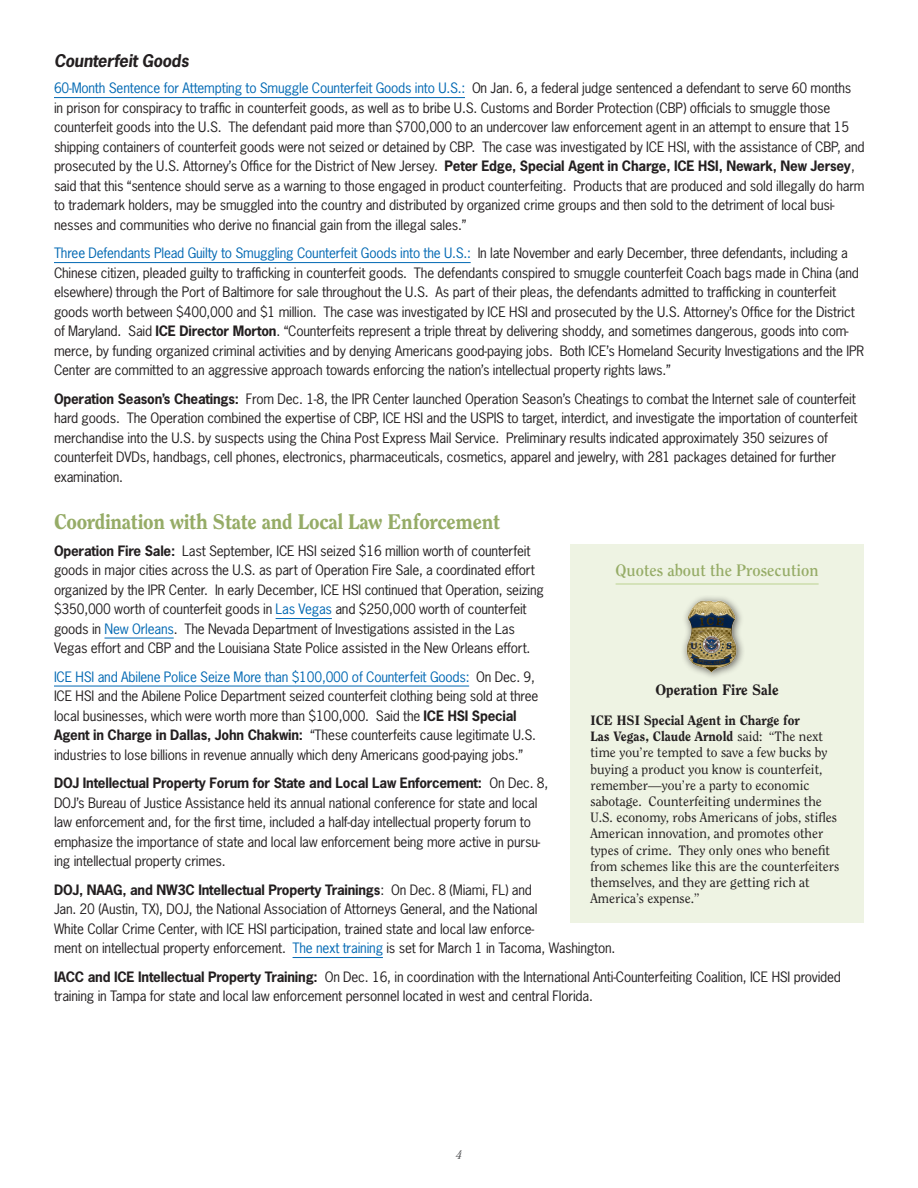
<style>
.page{position:relative;width:918px;height:1188px;background:#fff}
.page>*{position:absolute;margin:0;border:0;box-sizing:border-box;transform-origin:0 0}
.sub_green{font:800 21px "Clearface Std";letter-spacing:-.015em;color:#96ac67}
.Paragraph_Style_1{font:700 16.5px "Clearface Std";color:#96ac67}
.subhead{font:italic 700 16.5px "News Gothic Std";letter-spacing:-.015em;color:#231f20}
.sidebar{font:800 15px "Clearface Std";color:#231f20}
.Text{font:13.5px/19.5px "News Gothic Std";letter-spacing:-.015em;color:#231f20}
.sidebar-2{font:13.5px/16.2px "Clearface Std";color:#231f20}
.t1{font:italic 12px "Clearface Std";color:#57585a}
.s1{color:#0168b3}
.s2{font-weight:700}
.s3{font-weight:800}
</style>
<div class="page">
<hr style="left:54px;top:97px;width:411px;height:1px;background:#0168b3">
<hr style="left:54px;top:262px;width:417px;height:1px;background:#0168b3">
<hr style="left:276px;top:618px;width:56px;height:1px;background:#0168b3">
<hr style="left:104px;top:638px;width:70px;height:1px;background:#0168b3">
<hr style="left:54px;top:686px;width:415px;height:1px;background:#0168b3">
<hr style="left:293px;top:957px;width:90px;height:1px;background:#0168b3">
<div style="left:570px;top:544px;width:294px;height:379px;background:#eef3e3"></div>
<hr style="left:616px;top:583px;width:203px;height:2px;background:#ccddac">
<div style="left:680px;top:594px;width:66px;height:86px;background:#231f20;opacity:.75"></div>
<img style="left:686px;top:600px;width:52px;height:73px">
<p class="subhead" style="left:54px;top:50px;width:136px">Counterfeit Goods</p>
<p class="Text" style="left:54px;top:78px;width:812px"><span class="s1">60-Month Sentence for Attempting to Smuggle Counterfeit Goods into U.S.:</span> On Jan. 6, a federal judge sentenced a defendant to serve 60 months<br>in prison for conspiracy to traffic in counterfeit goods, as well as to bribe U.S. Customs and Border Protection (CBP) officials to smuggle those counterfeit goods into the U.S. The defendant paid more than $700,000 to an undercover law enforcement agent in an attempt to ensure that 15 shipping containers of counterfeit goods were not seized or detained by CBP. The case was investigated by ICE HSI, with the assistance of CBP, and prosecuted by the U.S. Attorney’s Office for the District of New Jersey. <span class="s2">Peter Edge, Special Agent in Charge, ICE HSI, Newark, New Jersey</span>, said that this “sentence should serve as a warning to those engaged in product counterfeiting. Products that are produced and sold illegally do harm to trademark holders, may be smuggled into the country and distributed by organized crime groups and then sold to the detriment of local busi&shy;nesses and communities who derive no financial gain from the illegal sales.”</p>
<p class="Text" style="left:54px;top:243px;width:812px"><span class="s1">Three Defendants Plead Guilty to Smuggling Counterfeit Goods into the U.S.:</span> In late November and early December, three defendants, including a Chinese citizen, pleaded guilty to trafficking in counterfeit goods. The defendants conspired to smuggle counterfeit Coach bags made in China (and elsewhere) through the Port of Baltimore for sale throughout the U.S. As part of their pleas, the defendants admitted to trafficking in counterfeit goods worth between $400,000 and $1 million. The case was investigated by ICE HSI and prosecuted by the U.S. Attorney’s Office for the District of Maryland. Said <span class="s2">ICE Director Morton</span>. “Counterfeits represent a triple threat by delivering shoddy, and sometimes dangerous, goods into com&shy;merce, by funding organized criminal activities and by denying Americans good-paying jobs. Both ICE’s Homeland Security Investigations and the IPR Center are committed to an aggressive approach towards enforcing the nation’s intellectual property rights laws.”</p>
<p class="Text" style="left:54px;top:389px;width:805px"><span class="s2">Operation Season’s Cheatings:</span> From Dec. 1-8, the IPR Center launched Operation Season’s Cheatings to combat the Internet sale of counterfeit hard goods. The Operation combined the expertise of CBP, ICE HSI and the USPIS to target, interdict, and investigate the importation of counterfeit merchandise into the U.S. by suspects using the China Post Express Mail Service. Preliminary results indicated approximately 350 seizures of counterfeit DVDs, handbags, cell phones, electronics, pharmaceuticals, cosmetics, apparel and jewelry, with 281 packages detained for further examination.</p>
<p class="sub_green" style="left:54px;top:509px;width:448px">Coordination with State and Local Law Enforcement</p>
<p class="Text" style="left:54px;top:541px;width:492px"><span class="s2">Operation Fire Sale:</span> Last September, ICE HSI seized $16 million worth of counterfeit goods in major cities across the U.S. as part of Operation Fire Sale, a coordinated effort organized by the IPR Center. In early December, ICE HSI continued that Operation, seizing $350,000 worth of counterfeit goods in <span class="s1">Las Vegas</span> and $250,000 worth of counterfeit goods in <span class="s1">New Orleans</span>. The Nevada Department of Investigations assisted in the Las Vegas effort and CBP and the Louisiana State Police assisted in the New Orleans effort.</p>
<p class="Text" style="left:54px;top:667px;width:486px"><span class="s1">ICE HSI and Abilene Police Seize More than $100,000 of Counterfeit Goods:</span> On Dec. 9, ICE HSI and the Abilene Police Department seized counterfeit clothing being sold at three local businesses, which were worth more than $100,000. Said the <span class="s2">ICE HSI Special Agent in Charge in Dallas, John Chakwin:</span> “These counterfeits cause legitimate U.S. industries to lose billions in revenue annually which deny Americans good-paying jobs.”</p>
<p class="Text" style="left:54px;top:773px;width:496px"><span class="s2">DOJ Intellectual Property Forum for State and Local Law Enforcement:</span> On Dec. 8, DOJ’s Bureau of Justice Assistance held its annual national conference for state and local law enforcement and, for the first time, included a half-day intellectual property forum to emphasize the importance of state and local law enforcement being more active in pursu&shy;ing intellectual property crimes.</p>
<p class="Text" style="left:54px;top:880px;width:563px"><span class="s2">DOJ, NAAG, and NW3C Intellectual Property Trainings</span>: On Dec. 8 (Miami, FL) and<br>Jan. 20 (Austin, TX), DOJ, the National Association of Attorneys General, and the National<br>White Collar Crime Center, with ICE HSI participation, trained state and local law enforce-<br>ment on intellectual property enforcement. <span class="s1">The next training</span> is set for March 1 in Tacoma, Washington.</p>
<p class="Text" style="left:54px;top:967px;width:789px"><span class="s2">IACC and ICE Intellectual Property Training:</span> On Dec. 16, in coordination with the International Anti-Counterfeiting Coalition, ICE HSI provided training in Tampa for state and local law enforcement personnel located in west and central Florida.</p>
<p class="Paragraph_Style_1" style="left:616px;top:561px;width:205px">Quotes about the Prosecution</p>
<p class="sidebar" style="left:655px;top:681px;width:125px">Operation Fire Sale</p>
<p class="sidebar-2" style="left:590px;top:712px;width:250px"><span class="s3">ICE HSI Special Agent in Charge for<br>Las Vegas, Claude Arnold</span> said: “The next time you’re tempted to save a few bucks by buying a product you know is counterfeit, remember—you’re a party to economic sabotage. Counterfeiting undermines the U.S. economy, robs Americans of jobs, stifles American innovation, and promotes other types of crime. They only ones who benefit from schemes like this are the counterfeiters themselves, and they are getting rich at America’s expense.”</p>
<p class="t1" style="left:456px;top:1148px;width:7px">4</p>
</div>
